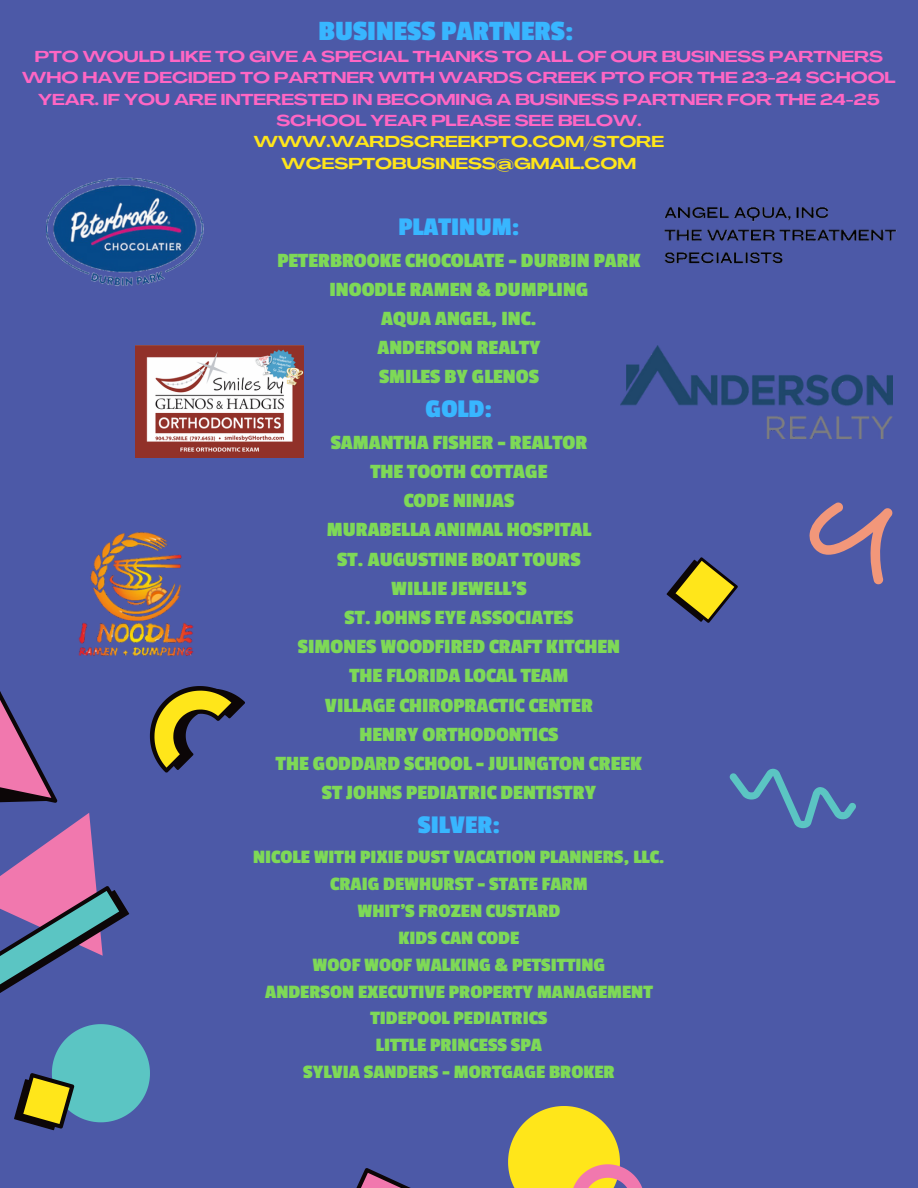
<style>
.page{position:relative;width:918px;height:1188px;background:#4c59a7}
.page>*{position:absolute;margin:0;border:0;box-sizing:border-box;transform-origin:0 0}
.t1{font:700 29.25px "Passion One";color:#38b6ff}
.t2{font:700 26.7px "Passion One";color:#38b6ff}
.t3{font:700 21.15px/29.2px "Passion One";color:#7ed957;text-align:center}
.t4{font:700 19.8px/26.8px "Passion One";color:#7ed957;text-align:center}
.t5{font:700 15.6px/21.3px "Agrandir Grand";color:#ff66c4;text-align:center}
.t6{font:700 15.6px/21.3px "Agrandir Grand";color:#ffe61a;text-align:center}
</style>
<div class="page">
<svg style="left:356px;top:1168px;width:55px;height:20px"></svg>
<svg style="left:0;top:813px;width:129px;height:180px"></svg>
<svg style="left:0;top:691px;width:57px;height:112px"></svg>
<svg style="left:508px;top:1106px;width:135px;height:82px"></svg>
<svg style="left:14px;top:1024px;width:136px;height:106px"></svg>
<svg style="left:150px;top:718px;width:80px;height:55px"></svg>
<svg style="left:667px;top:557px;width:71px;height:66px"></svg>
<svg style="left:809px;top:503px;width:83px;height:81px"></svg>
<svg style="left:730px;top:769px;width:126px;height:59px"></svg>
<img style="left:47px;top:177px;width:156px;height:109px">
<img style="left:12px;top:532px;width:233px;height:186px">
<img style="left:620px;top:345px;width:272px;height:94px">
<img style="left:664px;top:207px;width:233px;height:57px">
<img style="left:136px;top:345px;width:167px;height:113px">
<h1 class="t1" style="left:319px;top:16px;width:257px">BUSINESS PARTNERS:</h1>
<p class="t5" style="left:22px;top:47px;width:875px">PTO WOULD LIKE TO GIVE A SPECIAL THANKS TO ALL OF OUR BUSINESS PARTNERS WHO HAVE DECIDED TO PARTNER WITH WARDS CREEK PTO FOR THE 23-24 SCHOOL YEAR. IF YOU ARE INTERESTED IN BECOMING A BUSINESS PARTNER FOR THE 24-25<br>SCHOOL YEAR PLEASE SEE BELOW.</p>
<p class="t6" style="left:254px;top:133px;width:412px">WWW.WARDSCREEKPTO.COM/STORE<br>WCESPTOBUSINESS@GMAIL.COM</p>
<p class="t2" style="left:398px;top:213px;width:123px">PLATINUM:</p>
<p class="t3" style="left:277px;top:246px;width:365px">PETERBROOKE CHOCOLATE - DURBIN PARK<br>INOODLE RAMEN &amp; DUMPLING<br>AQUA ANGEL, INC.<br>ANDERSON REALTY<br>SMILES BY GLENOS</p>
<p class="t2" style="left:426px;top:395px;width:68px">GOLD:</p>
<p class="t3" style="left:276px;top:428px;width:368px">SAMANTHA FISHER - REALTOR<br>THE TOOTH COTTAGE<br>CODE NINJAS<br>MURABELLA ANIMAL HOSPITAL<br>ST. AUGUSTINE BOAT TOURS<br>WILLIE JEWELL'S<br>ST. JOHNS EYE ASSOCIATES<br>SIMONES WOODFIRED CRAFT KITCHEN<br>THE FLORIDA LOCAL TEAM<br>VILLAGE CHIROPRACTIC CENTER<br>HENRY ORTHODONTICS<br>THE GODDARD SCHOOL - JULINGTON CREEK<br>ST JOHNS PEDIATRIC DENTISTRY</p>
<p class="t2" style="left:418px;top:811px;width:84px">SILVER:</p>
<p class="t4" style="left:253px;top:844px;width:413px">NICOLE WITH PIXIE DUST VACATION PLANNERS, LLC.<br>CRAIG DEWHURST - STATE FARM<br>WHIT'S FROZEN CUSTARD<br>KIDS CAN CODE<br>WOOF WOOF WALKING &amp; PETSITTING<br>ANDERSON EXECUTIVE PROPERTY MANAGEMENT<br>TIDEPOOL PEDIATRICS<br>LITTLE PRINCESS SPA<br>SYLVIA SANDERS - MORTGAGE BROKER</p>
</div>
